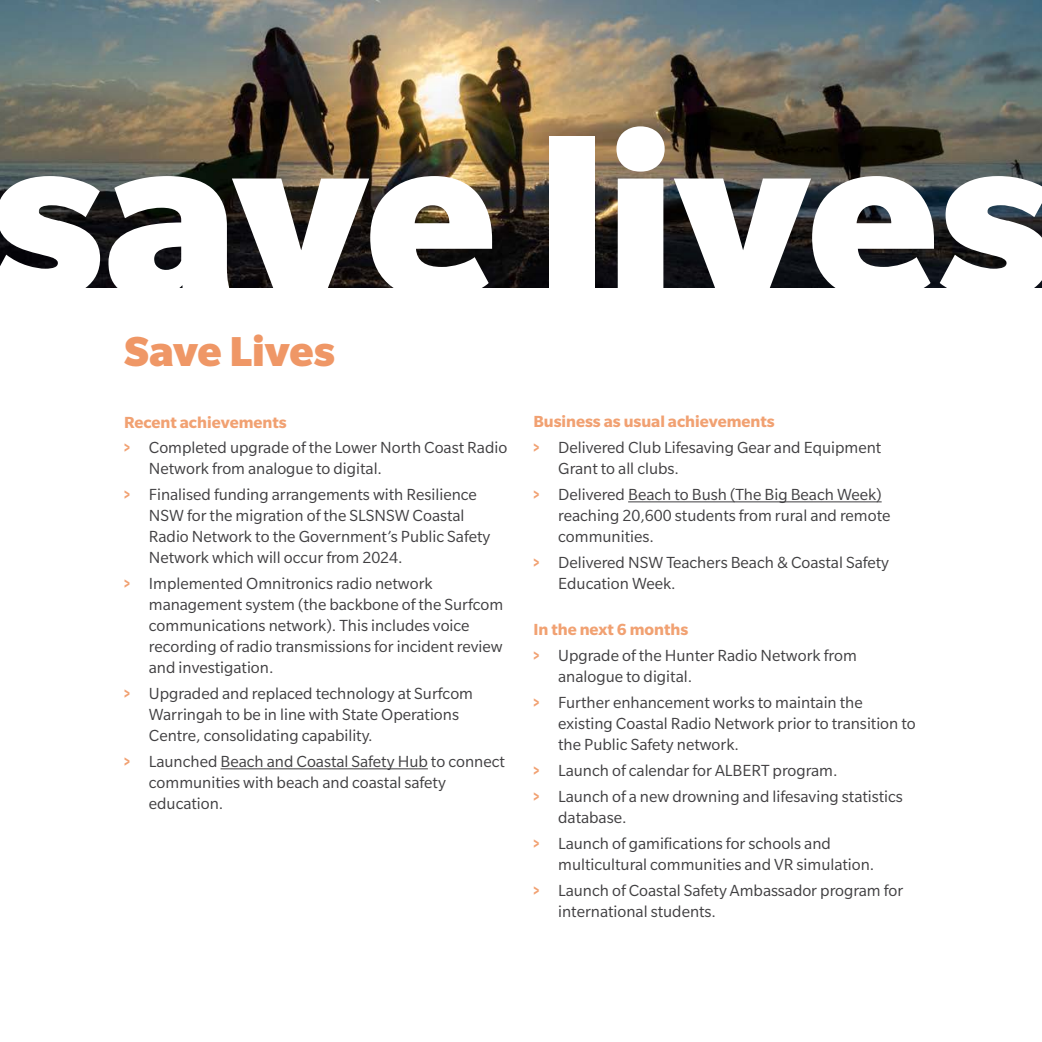
<style>
.page{position:relative;width:1042px;height:1042px;background:#fff}
.page>*{position:absolute;margin:0;border:0;box-sizing:border-box;transform-origin:0 0}
.t1{font:900 245.7px "Slate Pro";color:#fff}
.t2{font:900 45.5px "Slate Pro";color:#ef9766}
.t3{font:17.5px/21px "Slate Std";color:#414042}
.s1{font-weight:700;color:#f1a172}
</style>
<div class="page">
<img style="left:0;top:0;width:1042px;height:287px">
<hr style="left:220px;top:768px;width:208px;height:1px;background:#414042">
<hr style="left:628px;top:501px;width:253px;height:1px;background:#414042">
<h1 class="t1" style="left:-10px;top:80px;width:1064px">save lives</h1>
<h2 class="t2" style="left:124px;top:326px;width:212px">Save Lives</h2>
<p class="t3" style="left:124px;top:409px;width:385px;line-height:25.9px"><span class="s1">Recent achievements<br>&gt;</span> Completed upgrade of the Lower North Coast Radio</p>
<p class="t3" style="left:124px;top:456px;width:354px;line-height:25.9px;text-indent:25px">Network from analogue to digital.<br><span class="s1">&gt;</span> Finalised funding arrangements with Resilience</p>
<p class="t3" style="left:149px;top:505px;width:343px">NSW for the migration of the SLSNSW Coastal<br>Radio Network to the Government’s Public Safety<br>Network which will occur from 2024.</p>
<p class="t3" style="left:149px;top:573px;width:356px;text-indent:-25px"><span class="s1">&gt;</span> Implemented Omnitronics radio network management system (the backbone of the Surfcom communications network). This includes voice recording of radio transmissions for incident review and investigation.</p>
<p class="t3" style="left:149px;top:683px;width:326px;text-indent:-25px"><span class="s1">&gt;</span> Upgraded and replaced technology at Surfcom<br>Warringah to be in line with State Operations<br>Centre, consolidating capability.</p>
<p class="t3" style="left:149px;top:751px;width:357px;text-indent:-25px"><span class="s1">&gt;</span> Launched Beach and Coastal Safety Hub to connect communities with beach and coastal safety education.</p>
<p class="t3" style="left:533px;top:409px;width:349px;line-height:25.9px"><span class="s1">Business as usual achievements<br>&gt;</span> Delivered Club Lifesaving Gear and Equipment</p>
<p class="t3" style="left:533px;top:456px;width:350px;line-height:25.9px;text-indent:25px">Grant to all clubs.<br><span class="s1">&gt;</span> Delivered Beach to Bush (The Big Beach Week)</p>
<p class="t3" style="left:558px;top:505px;width:334px">reaching 20,600 students from rural and remote communities.</p>
<p class="t3" style="left:558px;top:552px;width:332px;text-indent:-25px"><span class="s1">&gt;</span> Delivered NSW Teachers Beach &amp; Coastal Safety<br>Education Week.</p>
<p class="t3" style="left:533px;top:616px;width:325px;line-height:25.9px"><span class="s1">In the next 6 months<br>&gt;</span> Upgrade of the Hunter Radio Network from</p>
<p class="t3" style="left:533px;top:663px;width:331px;line-height:25.9px;text-indent:25px">analogue to digital.<br><span class="s1">&gt;</span> Further enhancement works to maintain the</p>
<p class="t3" style="left:558px;top:713px;width:359px">existing Coastal Radio Network prior to transition to the Public Safety network.</p>
<p class="t3" style="left:533px;top:757px;width:371px;line-height:25.9px"><span class="s1">&gt;</span> Launch of calendar for ALBERT program.<br><span class="s1">&gt;</span> Launch of a new drowning and lifesaving statistics</p>
<p class="t3" style="left:533px;top:804px;width:299px;line-height:25.9px;text-indent:25px">database.<br><span class="s1">&gt;</span> Launch of gamifications for schools and</p>
<p class="t3" style="left:533px;top:851px;width:371px;line-height:25.9px;text-align:center">multicultural communities and VR simulation.<br><span class="s1">&gt;</span> Launch of Coastal Safety Ambassador program for</p>
<p class="t3" style="left:558px;top:901px;width:159px">international students.</p>
</div>
